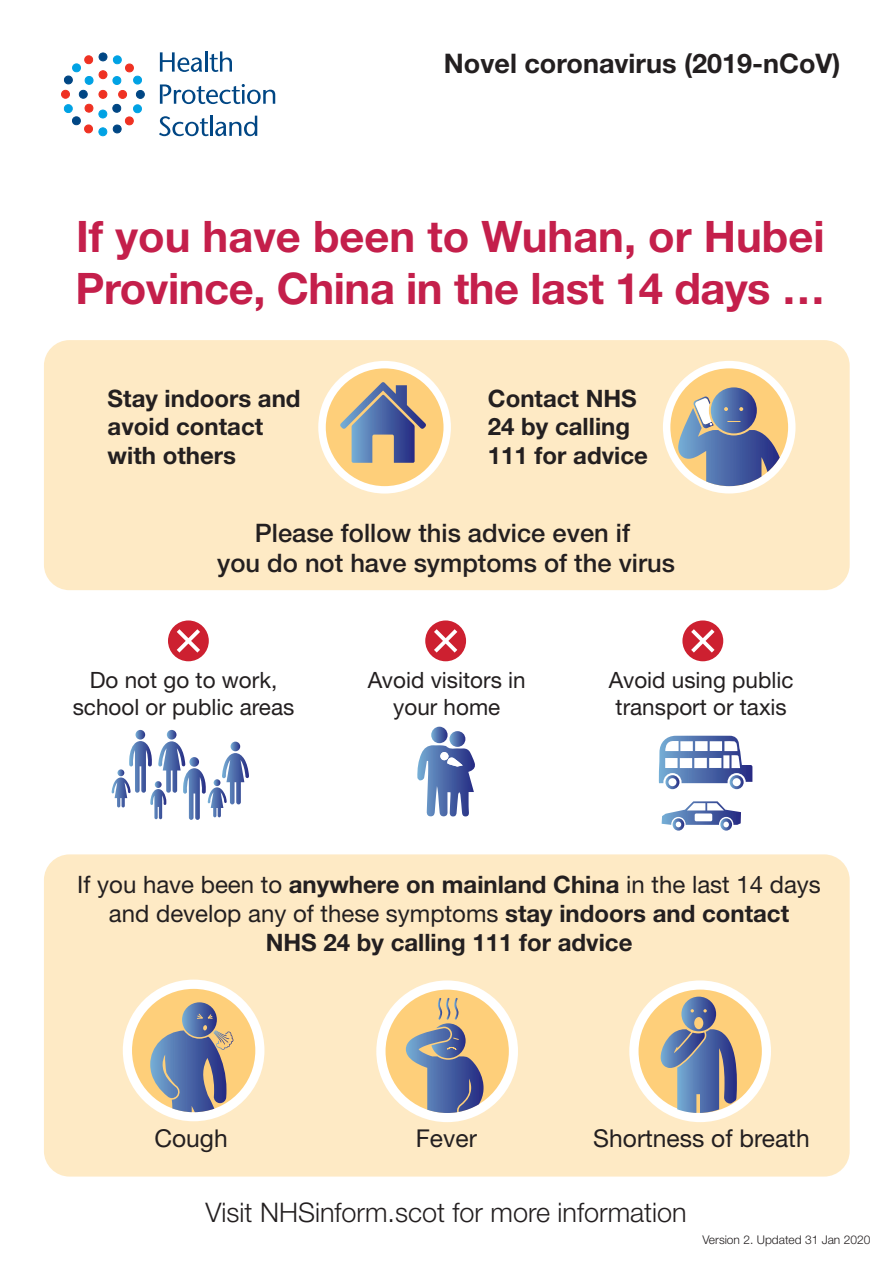
<style>
.page{position:relative;width:893px;height:1263px;background:#fff}
.page>*{position:absolute;margin:0;border:0;box-sizing:border-box;transform-origin:0 0}
.t1{font:700 43.5px/52.2px "Helvetica Neue LT Std";letter-spacing:-.01em;color:#c41f4b}
.t2{font:300 27px "Helvetica Neue LT Std";color:#231f20}
.t3{font:700 27px "Helvetica Neue LT Std";color:#231f20}
.t4{font:500 25.5px/30.6px "Helvetica Neue LT Std";color:#231f20;text-align:center}
.t5{font:24.6px "Helvetica Neue LT Std";color:#231f20}
.t6{font:700 24px/28.8px "Helvetica Neue LT Std";color:#231f20}
.t7{font:22.5px/27px "Helvetica Neue LT Std";color:#231f20;text-align:center}
.t8{font:300 12px "Helvetica Neue LT Std";color:#231f20}
.s1{font-weight:400}
</style>
<div class="page">
<div style="left:99px;top:71px;width:8px;height:8px;background:#ef3122;border-radius:50%"></div>
<div style="left:99px;top:71px;width:8px;height:8px;border:1px solid #ef3122;border-radius:50%"></div>
<div style="left:99px;top:53px;width:8px;height:8px;background:#004684;border-radius:50%"></div>
<div style="left:99px;top:53px;width:8px;height:8px;border:1px solid #004684;border-radius:50%"></div>
<div style="left:99px;top:90px;width:8px;height:8px;background:#ef3122;border-radius:50%"></div>
<div style="left:99px;top:90px;width:8px;height:8px;border:1px solid #ef3122;border-radius:50%"></div>
<svg style="left:112px;top:55px;width:30px;height:30px"></svg>
<div style="left:119px;top:90px;width:8px;height:8px;background:#ef3122;border-radius:50%"></div>
<div style="left:118px;top:90px;width:9px;height:9px;border:1px solid #ef3122;border-radius:50%"></div>
<div style="left:136px;top:90px;width:8px;height:8px;background:#004684;border-radius:50%"></div>
<div style="left:136px;top:90px;width:9px;height:9px;border:1px solid #004684;border-radius:50%"></div>
<svg style="left:112px;top:103px;width:30px;height:31px"></svg>
<div style="left:99px;top:110px;width:8px;height:8px;background:#00a2e4;border-radius:50%"></div>
<div style="left:99px;top:110px;width:8px;height:8px;border:1px solid #00a2e4;border-radius:50%"></div>
<div style="left:99px;top:128px;width:8px;height:8px;background:#00a2e4;border-radius:50%"></div>
<div style="left:99px;top:128px;width:8px;height:8px;border:1px solid #00a2e4;border-radius:50%"></div>
<svg style="left:63px;top:104px;width:31px;height:29px"></svg>
<div style="left:79px;top:90px;width:8px;height:8px;background:#004684;border-radius:50%"></div>
<div style="left:79px;top:90px;width:8px;height:8px;border:1px solid #004684;border-radius:50%"></div>
<div style="left:62px;top:90px;width:7px;height:8px;background:#ef3122;border-radius:50%"></div>
<div style="left:61px;top:90px;width:9px;height:8px;border:1px solid #ef3122;border-radius:50%"></div>
<svg style="left:64px;top:55px;width:29px;height:30px"></svg>
<svg style="left:160px;top:52px;width:42px;height:20px"></svg>
<hr style="left:205px;top:51px;width:2px;height:21px;background:#004684">
<svg style="left:210px;top:51px;width:22px;height:21px"></svg>
<svg style="left:160px;top:84px;width:115px;height:20px"></svg>
<svg style="left:159px;top:116px;width:50px;height:20px"></svg>
<hr style="left:210px;top:116px;width:3px;height:20px;background:#004684">
<svg style="left:215px;top:116px;width:42px;height:20px"></svg>
<div style="left:44px;top:340px;width:806px;height:250px;background:#feeac5;border-radius:26px"></div>
<div style="left:44px;top:854px;width:806px;height:322px;background:#feeac5;border-radius:26px"></div>
<div style="left:168px;top:620px;width:41px;height:41px;background:#cd2030;border-radius:50%"></div>
<svg style="left:177px;top:629px;width:23px;height:23px"></svg>
<div style="left:425px;top:620px;width:41px;height:41px;background:#cd2030;border-radius:50%"></div>
<svg style="left:434px;top:629px;width:23px;height:23px"></svg>
<div style="left:682px;top:620px;width:41px;height:41px;background:#cd2030;border-radius:50%"></div>
<svg style="left:691px;top:629px;width:23px;height:23px"></svg>
<svg style="left:417px;top:727px;width:58px;height:90px"></svg>
<div style="left:440px;top:752px;width:8px;height:8px;background:#fff;border-radius:50%"></div>
<svg style="left:659px;top:736px;width:93px;height:53px"></svg>
<svg style="left:662px;top:801px;width:79px;height:30px"></svg>
<div style="left:695px;top:813px;width:17px;height:8px;background:#fff;border-radius:2px"></div>
<svg style="left:111px;top:730px;width:138px;height:90px"></svg>
<div style="left:381px;top:985px;width:132px;height:132px;background:#fff;border-radius:50%"></div>
<div style="left:376px;top:980px;width:142px;height:142px;border:10px solid #fff;border-radius:50%"></div>
<div style="left:386px;top:990px;width:123px;height:123px;background:#fecf7a;border-radius:50%"></div>
<svg style="left:406px;top:998px;width:78px;height:115px"></svg>
<div style="left:128px;top:984px;width:132px;height:132px;background:#fff;border-radius:50%"></div>
<div style="left:123px;top:979px;width:141px;height:142px;border:10px solid #fff;border-radius:50%"></div>
<div style="left:132px;top:989px;width:123px;height:123px;background:#fecf7a;border-radius:50%"></div>
<svg style="left:150px;top:1002px;width:84px;height:110px"></svg>
<div style="left:634px;top:985px;width:132px;height:132px;background:#fff;border-radius:50%"></div>
<div style="left:629px;top:980px;width:142px;height:142px;border:10px solid #fff;border-radius:50%"></div>
<div style="left:638px;top:989px;width:124px;height:124px;background:#fecf7a;border-radius:50%"></div>
<svg style="left:661px;top:997px;width:76px;height:116px"></svg>
<div style="left:663px;top:361px;width:132px;height:132px;background:#fff;border-radius:50%"></div>
<div style="left:670px;top:368px;width:118px;height:118px;background:#fecf7a;border-radius:50%"></div>
<svg style="left:711px;top:387px;width:46px;height:46px"></svg>
<svg style="left:678px;top:396px;width:102px;height:90px"></svg>
<div style="left:318px;top:361px;width:133px;height:132px;background:#fff;border-radius:50%"></div>
<div style="left:326px;top:368px;width:117px;height:118px;background:#fecf7a;border-radius:50%"></div>
<svg style="left:340px;top:382px;width:86px;height:81px"></svg>
<p class="t3" style="left:444px;top:47px;width:398px">Novel coronavirus (2019-nCoV)</p>
<h1 class="t1" style="left:76px;top:210px;width:751px">If you have been to Wuhan, or Hubei<br>Province, China in the last 14 days …</h1>
<p class="t6" style="left:108px;top:383px;width:194px">Stay indoors and avoid contact with others</p>
<p class="t6" style="left:488px;top:383px;width:162px">Contact NHS<br>24 by calling<br>111 for advice</p>
<p class="t4" style="left:217px;top:517px;width:459px">Please follow this advice even if<br>you do not have symptoms of the virus</p>
<p class="t7" style="left:73px;top:666px;width:223px">Do not go to work, school or public areas</p>
<p class="t7" style="left:368px;top:666px;width:159px">Avoid visitors in your home</p>
<p class="t7" style="left:609px;top:666px;width:186px;text-align:left">Avoid using public transport or taxis</p>
<p class="t6" style="left:77px;top:869px;width:745px;text-align:center"><span class="s1">If you have been to</span> anywhere on mainland China <span class="s1">in the last 14 days and develop any of these symptoms</span> stay indoors and contact<br>NHS 24 by calling 111 for advice</p>
<p class="t5" style="left:154px;top:1123px;width:75px">Cough</p>
<p class="t5" style="left:416px;top:1123px;width:63px">Fever</p>
<p class="t5" style="left:593px;top:1123px;width:218px">Shortness of breath</p>
<p class="t2" style="left:205px;top:1196px;width:483px">Visit NHSinform.scot for more information</p>
<p class="t8" style="left:702px;top:1232px;width:169px">Version 2. Updated 31 Jan 2020</p>
</div>
